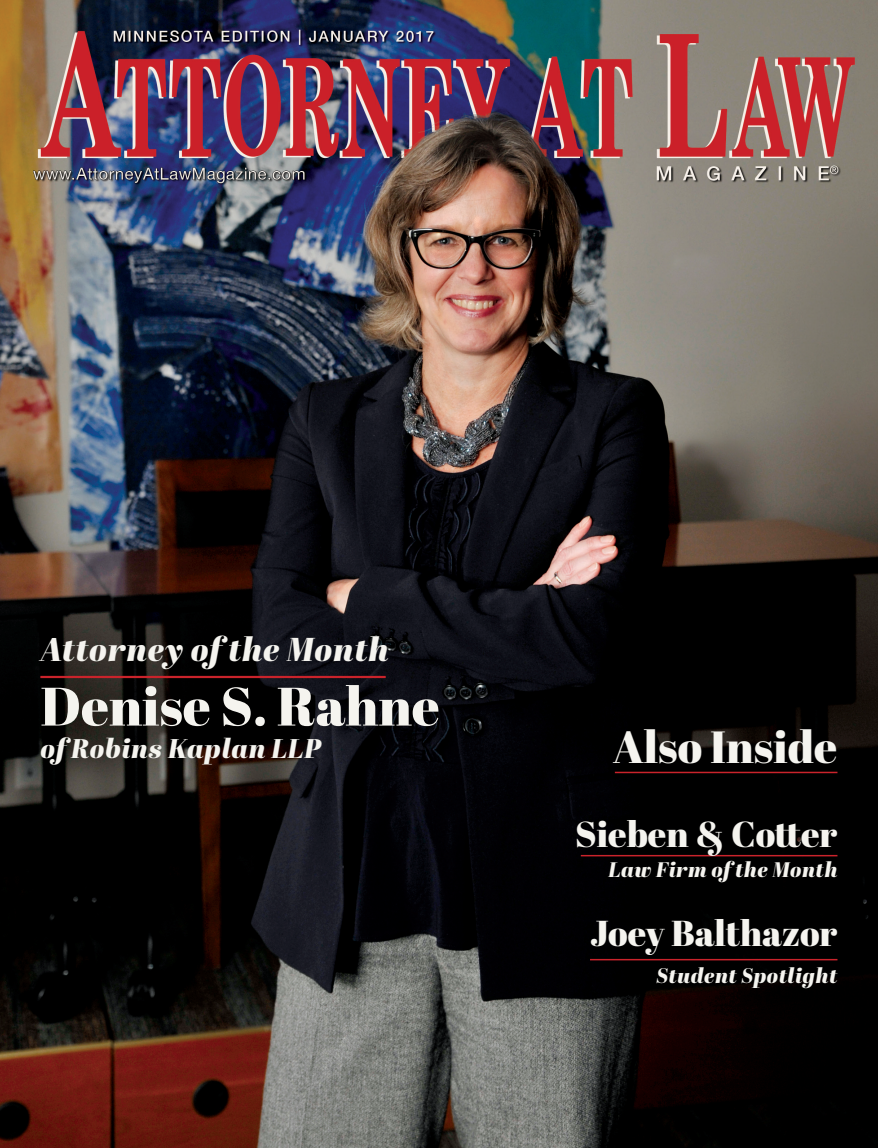
<style>
.page{position:relative;width:878px;height:1148px;background:#fff}
.page>*{position:absolute;margin:0;border:0;box-sizing:border-box;transform-origin:0 0}
.t1{font:54px "Abril Fatface";color:#f5f4ef}
.t2{font:45px "Abril Fatface";color:#f5f4ef}
.t3{font:36px "Abril Fatface";color:#f5f4ef}
.t4{font:italic 33px "Abril Fatface";letter-spacing:.02em;color:#f5f4ef}
.t5{font:italic 27px "Abril Fatface";letter-spacing:.02em;color:#f5f4ef}
.t6{font:italic 21px "Abril Fatface";letter-spacing:.02em;color:#f5f4ef}
</style>
<div class="page">
<img style="left:0;top:0;width:878px;height:1148px">
<hr style="left:40px;top:676px;width:345px;height:2px;background:#ca232b">
<hr style="left:580px;top:855px;width:257px;height:1px;background:#ca232b">
<hr style="left:590px;top:958px;width:247px;height:2px;background:#ca232b">
<hr style="left:615px;top:771px;width:222px;height:2px;background:#ca232b">
<p class="t4" style="left:40px;top:626px;width:350px">Attorney of the Month</p>
<p class="t1" style="left:40px;top:668px;width:401px">Denise S. Rahne</p>
<p class="t5" style="left:40px;top:729px;width:282px">of Robins Kaplan LLP</p>
<p class="t2" style="left:612px;top:715px;width:226px">Also Inside</p>
<p class="t3" style="left:575px;top:809px;width:264px">Sieben &amp; Cotter</p>
<p class="t6" style="left:608px;top:854px;width:230px">Law Firm of the Month</p>
<p class="t3" style="left:590px;top:908px;width:249px">Joey Balthazor</p>
<p class="t6" style="left:656px;top:960px;width:182px">Student Spotlight</p>
</div>
